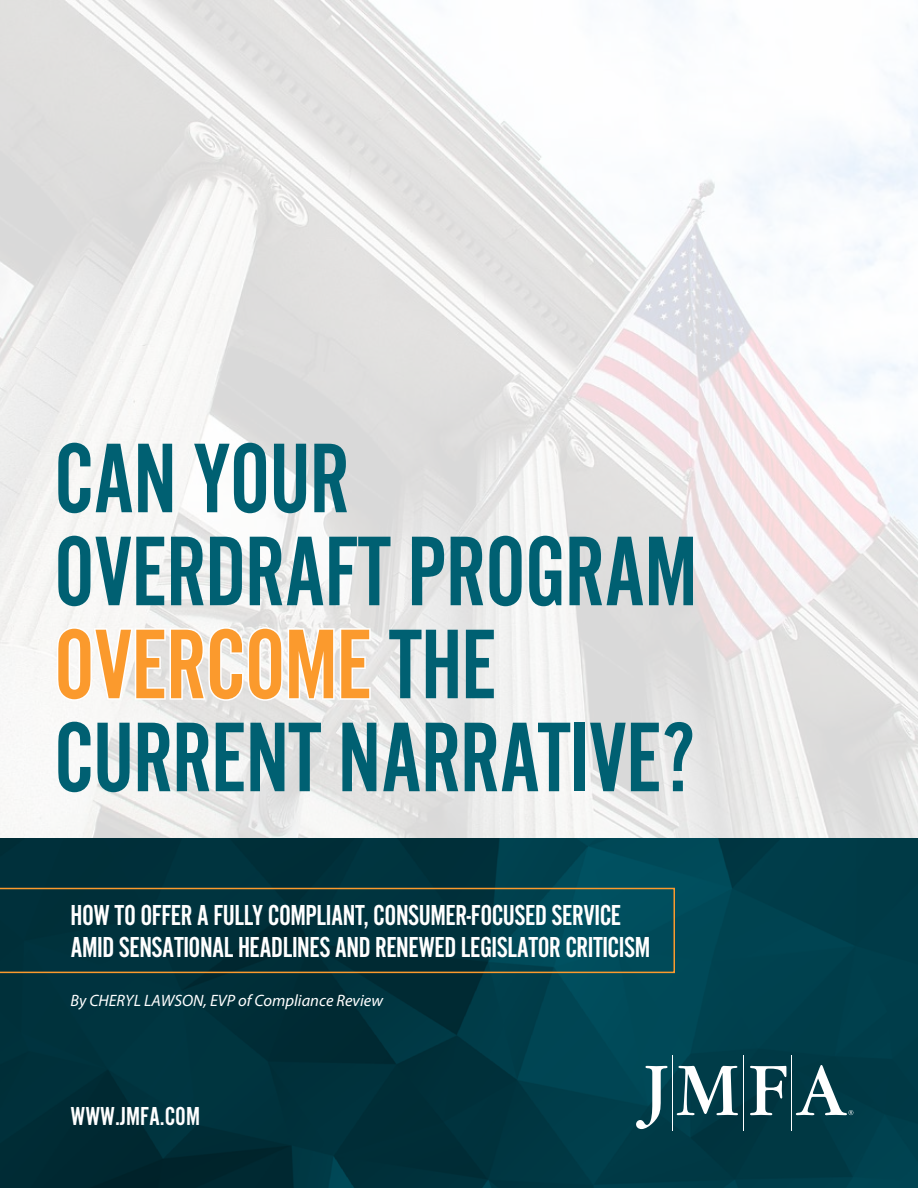
<style>
.page{position:relative;width:918px;height:1188px;background:#fff}
.page>*{position:absolute;margin:0;border:0;box-sizing:border-box;transform-origin:0 0}
.t1{font:102.75px/93px "Alternate Got No 2 D";letter-spacing:-.01em;color:#006072}
.t2{font:30px/31.5px "Alternate Got No 2 D";letter-spacing:-.015em;color:#fff}
.t3{font:27px "Alternate Got No 2 D";color:#fff}
.t4{font:italic 16.5px "Myriad Pro";color:#fff}
.s1{color:#fff}
</style>
<div class="page">
<img style="left:0;top:0;width:918px;height:838px">
<svg style="left:0;top:838px;width:918px;height:350px;background:#003742"></svg>
<svg style="left:636px;top:1066px;width:31px;height:63px"></svg>
<svg style="left:677px;top:1066px;width:61px;height:49px"></svg>
<svg style="left:750px;top:1066px;width:36px;height:49px"></svg>
<hr style="left:672px;top:1055px;width:1px;height:75px;background:#fff">
<hr style="left:743px;top:1055px;width:1px;height:75px;background:#fff">
<hr style="left:791px;top:1055px;width:1px;height:75px;background:#fff">
<svg style="left:796px;top:1065px;width:57px;height:50px"></svg>
<svg style="left:0;top:888px;width:675px;height:85px;background:#083a42"></svg>
<h1 class="t1" style="left:54px;top:431px;width:645px">CAN YOUR<br>OVERDRAFT PROGRAM<br><span class="s1">OVERCOME</span> THE<br>CURRENT NARRATIVE?</h1>
<p class="t2" style="left:71px;top:899px;width:581px">HOW TO OFFER A FULLY COMPLIANT, CONSUMER-FOCUSED SERVICE<br>AMID SENSATIONAL HEADLINES AND RENEWED LEGISLATOR CRITICISM</p>
<p class="t4" style="left:71px;top:992px;width:314px">By CHERYL LAWSON, EVP of Compliance Review</p>
<p class="t3" style="left:71px;top:1102px;width:131px">WWW.JMFA.COM</p>
</div>
